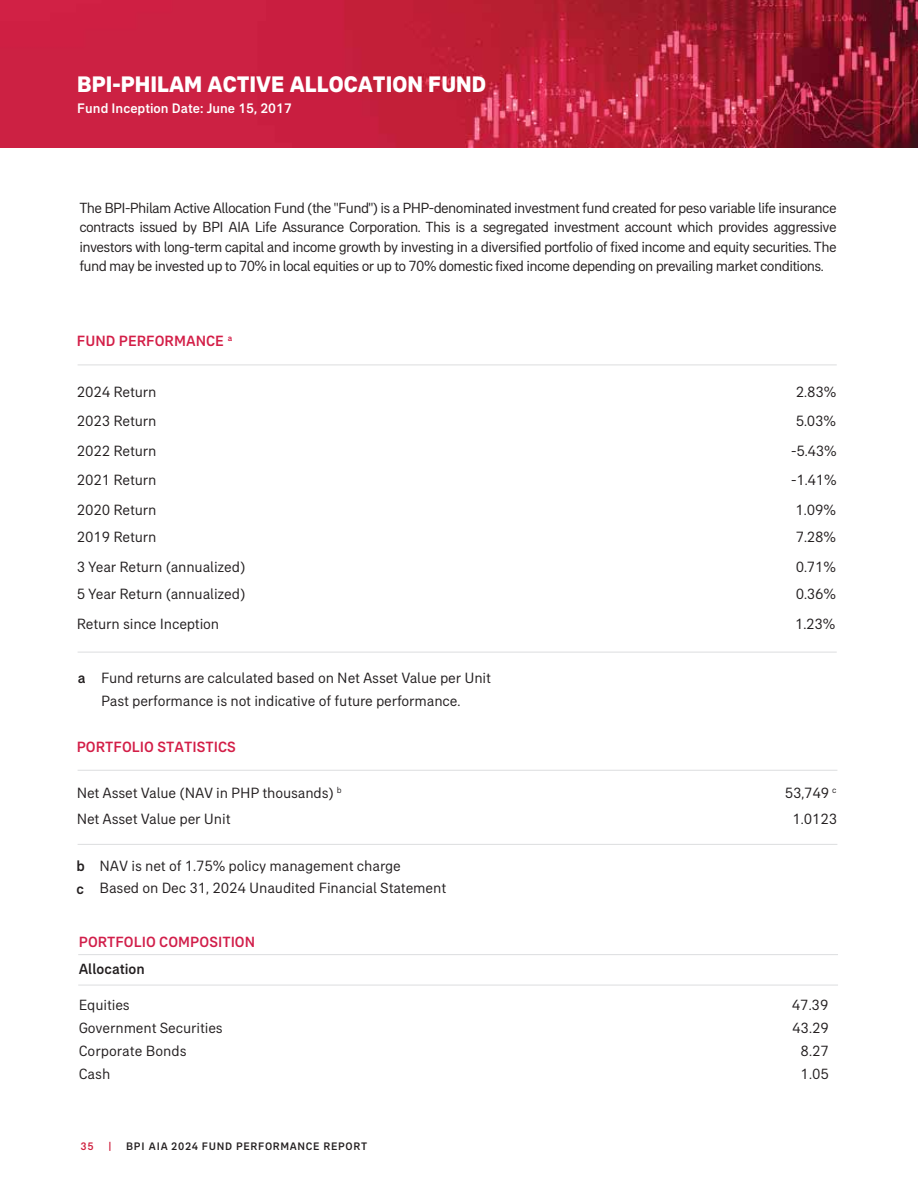
<style>
.page{position:relative;width:918px;height:1188px;background:#fff}
.page>*{position:absolute;margin:0;border:0;box-sizing:border-box;transform-origin:0 0}
.t1{font:800 22.95px "AIA Everest";color:#fff}
.t2{font:15.15px/29.4px "AIA Everest";letter-spacing:-.01em;color:#231f20}
.t3{font:500 15.15px "AIA Everest";color:#d31e47}
.t4{font:500 15.15px "AIA Everest";color:#d11e4a}
.t5{font:500 15.15px/22.5px "AIA Everest";color:#231f20}
.t6{font:15px/19.2px "AIA Everest";letter-spacing:-.04em;color:#231f20;text-align:justify}
.t7{font:500 14.1px "AIA Everest";color:#fff}
.t8{font:500 11.1px "AIA Everest";letter-spacing:.06em;color:#231f20}
.t9{font:500 11.1px "AIA Everest";color:#cf1f3d}
</style>
<div class="page">
<img style="left:0;top:0;width:918px;height:148px">
<hr style="left:78px;top:365px;width:759px;height:1px;background:#dcdddf">
<hr style="left:78px;top:652px;width:759px;height:1px;background:#dcdddf">
<hr style="left:78px;top:770px;width:759px;height:1px;background:#dcdddf">
<hr style="left:78px;top:844px;width:759px;height:1px;background:#dcdddf">
<hr style="left:78px;top:954px;width:760px;height:1px;background:#dcdddf">
<hr style="left:78px;top:985px;width:760px;height:1px;background:#dcdddf">
<h1 class="t1" style="left:77px;top:70px;width:410px">BPI-PHILAM ACTIVE ALLOCATION FUND</h1>
<p class="t7" style="left:77px;top:100px;width:216px">Fund Inception Date: June 15, 2017</p>
<p class="t6" style="left:79px;top:198px;width:759px">The BPI-Philam Active Allocation Fund (the "Fund") is a PHP-denominated investment fund created for peso variable life insurance contracts issued by BPI AIA Life Assurance Corporation. This is a segregated investment account which provides aggressive investors with long-term capital and income growth by investing in a diversified portfolio of fixed income and equity securities. The fund may be invested up to 70% in local equities or up to 70% domestic fixed income depending on prevailing market conditions.</p>
<p class="t3" style="left:77px;top:333px;width:157px">FUND PERFORMANCE <sup>a</sup></p>
<p class="t2" style="left:77px;top:377px;width:81px;text-align:justify">2024 Return 2023 Return 2022 Return 2021 Return 2020 Return</p>
<p class="t2" style="left:77px;top:521px;width:170px;line-height:29.8px">2019 Return<br>3 Year Return (annualized)</p>
<p class="t2" style="left:77px;top:579px;width:170px">5 Year Return (annualized)<br>Return since Inception</p>
<p class="t5" style="left:78px;top:667px;width:9px">a</p>
<p class="t2" style="left:101px;top:667px;width:391px;line-height:22.2px">Fund returns are calculated based on Net Asset Value per Unit<br>Past performance is not indicative of future performance.</p>
<p class="t3" style="left:77px;top:738px;width:161px">PORTFOLIO STATISTICS</p>
<p class="t2" style="left:77px;top:779px;width:266px;line-height:26.4px">Net Asset Value (NAV in PHP thousands) <sup>b<br></sup>Net Asset Value per Unit</p>
<p class="t5" style="left:76px;top:854px;width:10px">b c</p>
<p class="t2" style="left:100px;top:855px;width:348px;line-height:22.2px">NAV is net of 1.75% policy management charge<br>Based on Dec 31, 2024 Unaudited Financial Statement</p>
<p class="t4" style="left:79px;top:934px;width:178px">PORTFOLIO COMPOSITION</p>
<p class="t5" style="left:79px;top:958px;width:68px">Allocation</p>
<p class="t2" style="left:791px;top:377px;width:47px;text-align:center">2.83%<br>5.03% -5.43% -1.41%<br>1.09%</p>
<p class="t2" style="left:796px;top:521px;width:42px;line-height:29.8px">7.28%<br>0.71%</p>
<p class="t2" style="left:795px;top:579px;width:43px">0.36%<br>1.23%</p>
<p class="t2" style="left:785px;top:780px;width:54px;line-height:26.4px;text-align:center">53,749 <sup>c<br></sup>1.0123</p>
<p class="t2" style="left:79px;top:990px;width:53px">Equities</p>
<p class="t2" style="left:792px;top:990px;width:38px">47.39</p>
<p class="t2" style="left:79px;top:1036px;width:110px">Corporate Bonds</p>
<p class="t2" style="left:801px;top:1036px;width:30px">8.27</p>
<p class="t2" style="left:79px;top:1058px;width:33px">Cash</p>
<p class="t2" style="left:801px;top:1058px;width:30px">1.05</p>
<p class="t2" style="left:79px;top:1013px;width:146px">Government Securities</p>
<p class="t2" style="left:792px;top:1013px;width:38px">43.29</p>
<p class="t9" style="left:81px;top:1140px;width:15px">35</p>
<p class="t9" style="left:108px;top:1140px;width:5px">|</p>
<p class="t8" style="left:126px;top:1140px;width:242px">BPI AIA 2024 FUND PERFORMANCE REPORT</p>
</div>
